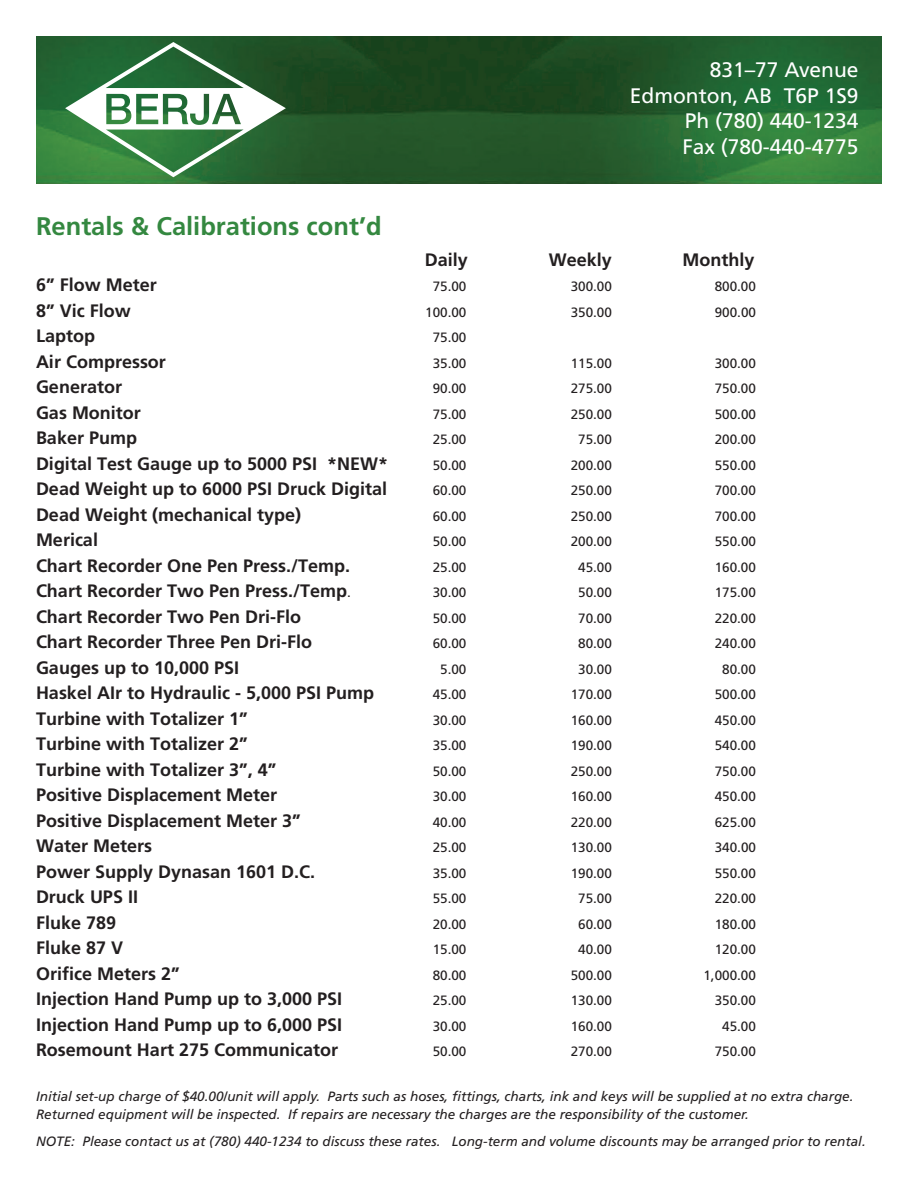
<style>
.page{position:relative;width:918px;height:1188px;background:#fff}
.page>*{position:absolute;margin:0;border:0;box-sizing:border-box;transform-origin:0 0}
.t1{font:700 25.5px "Frutiger LT Std";color:#348840}
.t2{font:21px/25.5px "Frutiger LT Std";color:#fff;text-align:right}
.t3{font:700 18px "Frutiger LT Std";color:#231f20}
.t4{font:13.5px "Frutiger LT Std";color:#231f20}
.t5{font:italic 13.5px/18px "Frutiger LT Std";color:#231f20}
.s1{font-weight:400;font-size:13.5px}
</style>
<div class="page">
<img style="left:36px;top:36px;width:846px;height:148px">
<svg style="left:65px;top:42px;width:221px;height:135px"></svg>
<h1 class="t1" style="left:36px;top:211px;width:347px">Rentals &amp; Calibrations cont’d</h1>
<p class="t2" style="left:630px;top:57px;width:230px">831–77 Avenue<br>Edmonton, AB T6P 1S9<br>Ph (780) 440-1234<br>Fax (780-440-4775</p>
<p class="t3" style="left:425px;top:249px;width:45px">Daily</p>
<p class="t3" style="left:549px;top:249px;width:65px">Weekly</p>
<p class="t3" style="left:683px;top:249px;width:73px">Monthly</p>
<p class="t3" style="left:36px;top:274px;width:122px">6” Flow Meter</p>
<p class="t4" style="left:433px;top:279px;width:35px">75.00</p>
<p class="t4" style="left:571px;top:279px;width:43px">300.00</p>
<p class="t4" style="left:715px;top:279px;width:43px">800.00</p>
<p class="t3" style="left:36px;top:300px;width:96px">8” Vic Flow</p>
<p class="t4" style="left:425px;top:304px;width:43px">100.00</p>
<p class="t4" style="left:571px;top:304px;width:43px">350.00</p>
<p class="t4" style="left:715px;top:304px;width:43px">900.00</p>
<p class="t3" style="left:36px;top:325px;width:61px">Laptop</p>
<p class="t4" style="left:433px;top:330px;width:35px">75.00</p>
<p class="t3" style="left:36px;top:351px;width:131px">Air Compressor</p>
<p class="t4" style="left:433px;top:355px;width:35px">35.00</p>
<p class="t4" style="left:571px;top:355px;width:43px">115.00</p>
<p class="t4" style="left:715px;top:355px;width:43px">300.00</p>
<p class="t3" style="left:36px;top:376px;width:88px">Generator</p>
<p class="t4" style="left:433px;top:381px;width:35px">90.00</p>
<p class="t4" style="left:571px;top:381px;width:43px">275.00</p>
<p class="t4" style="left:715px;top:381px;width:43px">750.00</p>
<p class="t3" style="left:36px;top:402px;width:106px">Gas Monitor</p>
<p class="t4" style="left:433px;top:406px;width:35px">75.00</p>
<p class="t4" style="left:571px;top:406px;width:43px">250.00</p>
<p class="t4" style="left:715px;top:406px;width:43px">500.00</p>
<p class="t3" style="left:36px;top:427px;width:103px">Baker Pump</p>
<p class="t4" style="left:433px;top:432px;width:35px">25.00</p>
<p class="t4" style="left:578px;top:432px;width:35px">75.00</p>
<p class="t4" style="left:715px;top:432px;width:43px">200.00</p>
<p class="t3" style="left:36px;top:453px;width:354px">Digital Test Gauge up to 5000 PSI *NEW*</p>
<p class="t4" style="left:433px;top:457px;width:35px">50.00</p>
<p class="t4" style="left:571px;top:457px;width:43px">200.00</p>
<p class="t4" style="left:715px;top:457px;width:43px">550.00</p>
<p class="t3" style="left:36px;top:478px;width:353px">Dead Weight up to 6000 PSI Druck Digital</p>
<p class="t4" style="left:433px;top:483px;width:35px">60.00</p>
<p class="t4" style="left:571px;top:483px;width:43px">250.00</p>
<p class="t4" style="left:715px;top:483px;width:43px">700.00</p>
<p class="t3" style="left:36px;top:504px;width:267px">Dead Weight (mechanical type)</p>
<p class="t4" style="left:433px;top:508px;width:35px">60.00</p>
<p class="t4" style="left:571px;top:508px;width:43px">250.00</p>
<p class="t4" style="left:715px;top:508px;width:43px">700.00</p>
<p class="t3" style="left:36px;top:529px;width:64px">Merical</p>
<p class="t4" style="left:433px;top:534px;width:35px">50.00</p>
<p class="t4" style="left:571px;top:534px;width:43px">200.00</p>
<p class="t4" style="left:715px;top:534px;width:43px">550.00</p>
<p class="t3" style="left:36px;top:555px;width:316px">Chart Recorder One Pen Press./Temp.</p>
<p class="t4" style="left:433px;top:559px;width:35px">25.00</p>
<p class="t4" style="left:578px;top:559px;width:35px">45.00</p>
<p class="t4" style="left:715px;top:559px;width:43px">160.00</p>
<p class="t3" style="left:36px;top:580px;width:316px">Chart Recorder Two Pen Press./Temp<span class="s1">.</span></p>
<p class="t4" style="left:433px;top:585px;width:35px">30.00</p>
<p class="t4" style="left:578px;top:585px;width:35px">50.00</p>
<p class="t4" style="left:715px;top:585px;width:43px">175.00</p>
<p class="t3" style="left:36px;top:606px;width:267px">Chart Recorder Two Pen Dri-Flo</p>
<p class="t4" style="left:433px;top:610px;width:35px">50.00</p>
<p class="t4" style="left:578px;top:610px;width:35px">70.00</p>
<p class="t4" style="left:715px;top:610px;width:43px">220.00</p>
<p class="t3" style="left:36px;top:631px;width:278px">Chart Recorder Three Pen Dri-Flo</p>
<p class="t4" style="left:433px;top:636px;width:35px">60.00</p>
<p class="t4" style="left:578px;top:636px;width:35px">80.00</p>
<p class="t4" style="left:715px;top:636px;width:43px">240.00</p>
<p class="t3" style="left:36px;top:657px;width:205px">Gauges up to 10,000 PSI</p>
<p class="t4" style="left:440px;top:661px;width:28px">5.00</p>
<p class="t4" style="left:578px;top:661px;width:35px">30.00</p>
<p class="t4" style="left:722px;top:661px;width:35px">80.00</p>
<p class="t3" style="left:36px;top:682px;width:340px">Haskel AIr to Hydraulic - 5,000 PSI Pump</p>
<p class="t4" style="left:433px;top:687px;width:35px">45.00</p>
<p class="t4" style="left:571px;top:687px;width:43px">170.00</p>
<p class="t4" style="left:715px;top:687px;width:43px">500.00</p>
<p class="t3" style="left:36px;top:708px;width:213px">Turbine with Totalizer 1”</p>
<p class="t4" style="left:433px;top:712px;width:35px">30.00</p>
<p class="t4" style="left:571px;top:712px;width:43px">160.00</p>
<p class="t4" style="left:715px;top:712px;width:43px">450.00</p>
<p class="t3" style="left:36px;top:733px;width:213px">Turbine with Totalizer 2”</p>
<p class="t4" style="left:433px;top:738px;width:35px">35.00</p>
<p class="t4" style="left:571px;top:738px;width:43px">190.00</p>
<p class="t4" style="left:715px;top:738px;width:43px">540.00</p>
<p class="t3" style="left:36px;top:759px;width:242px">Turbine with Totalizer 3”, 4”</p>
<p class="t4" style="left:433px;top:763px;width:35px">50.00</p>
<p class="t4" style="left:571px;top:763px;width:43px">250.00</p>
<p class="t4" style="left:715px;top:763px;width:43px">750.00</p>
<p class="t3" style="left:36px;top:784px;width:243px">Positive Displacement Meter</p>
<p class="t4" style="left:433px;top:789px;width:35px">30.00</p>
<p class="t4" style="left:571px;top:789px;width:43px">160.00</p>
<p class="t4" style="left:715px;top:789px;width:43px">450.00</p>
<p class="t3" style="left:36px;top:810px;width:266px">Positive Displacement Meter 3”</p>
<p class="t4" style="left:433px;top:814px;width:35px">40.00</p>
<p class="t4" style="left:571px;top:814px;width:43px">220.00</p>
<p class="t4" style="left:715px;top:814px;width:43px">625.00</p>
<p class="t3" style="left:36px;top:835px;width:118px">Water Meters</p>
<p class="t4" style="left:433px;top:840px;width:35px">25.00</p>
<p class="t4" style="left:571px;top:840px;width:43px">130.00</p>
<p class="t4" style="left:715px;top:840px;width:43px">340.00</p>
<p class="t3" style="left:36px;top:861px;width:281px">Power Supply Dynasan 1601 D.C.</p>
<p class="t4" style="left:433px;top:865px;width:35px">35.00</p>
<p class="t4" style="left:571px;top:865px;width:43px">190.00</p>
<p class="t4" style="left:715px;top:865px;width:43px">550.00</p>
<p class="t3" style="left:36px;top:886px;width:104px">Druck UPS II</p>
<p class="t4" style="left:433px;top:891px;width:35px">55.00</p>
<p class="t4" style="left:578px;top:891px;width:35px">75.00</p>
<p class="t4" style="left:715px;top:891px;width:43px">220.00</p>
<p class="t3" style="left:36px;top:912px;width:82px">Fluke 789</p>
<p class="t4" style="left:433px;top:916px;width:35px">20.00</p>
<p class="t4" style="left:578px;top:916px;width:35px">60.00</p>
<p class="t4" style="left:715px;top:916px;width:43px">180.00</p>
<p class="t3" style="left:36px;top:937px;width:89px">Fluke 87 V</p>
<p class="t4" style="left:433px;top:942px;width:35px">15.00</p>
<p class="t4" style="left:578px;top:942px;width:35px">40.00</p>
<p class="t4" style="left:715px;top:942px;width:43px">120.00</p>
<p class="t3" style="left:36px;top:963px;width:145px">Orifice Meters 2”</p>
<p class="t4" style="left:433px;top:967px;width:35px">80.00</p>
<p class="t4" style="left:571px;top:967px;width:43px">500.00</p>
<p class="t4" style="left:703px;top:967px;width:54px">1,000.00</p>
<p class="t3" style="left:36px;top:988px;width:308px">Injection Hand Pump up to 3,000 PSI</p>
<p class="t4" style="left:433px;top:993px;width:35px">25.00</p>
<p class="t4" style="left:571px;top:993px;width:43px">130.00</p>
<p class="t4" style="left:715px;top:993px;width:43px">350.00</p>
<p class="t3" style="left:36px;top:1014px;width:308px">Injection Hand Pump up to 6,000 PSI</p>
<p class="t4" style="left:433px;top:1018px;width:35px">30.00</p>
<p class="t4" style="left:571px;top:1018px;width:43px">160.00</p>
<p class="t4" style="left:722px;top:1018px;width:35px">45.00</p>
<p class="t3" style="left:36px;top:1039px;width:304px">Rosemount Hart 275 Communicator</p>
<p class="t4" style="left:433px;top:1044px;width:35px">50.00</p>
<p class="t4" style="left:571px;top:1044px;width:43px">270.00</p>
<p class="t4" style="left:715px;top:1044px;width:43px">750.00</p>
<p class="t5" style="left:36px;top:1088px;width:819px">Initial set-up charge of $40.00/unit will apply. Parts such as hoses, fittings, charts, ink and keys will be supplied at no extra charge.<br>Returned equipment will be inspected. If repairs are necessary the charges are the responsibility of the customer.</p>
<p class="t5" style="left:36px;top:1133px;width:831px">NOTE: Please contact us at (780) 440-1234 to discuss these rates. Long-term and volume discounts may be arranged prior to rental.</p>
</div>
